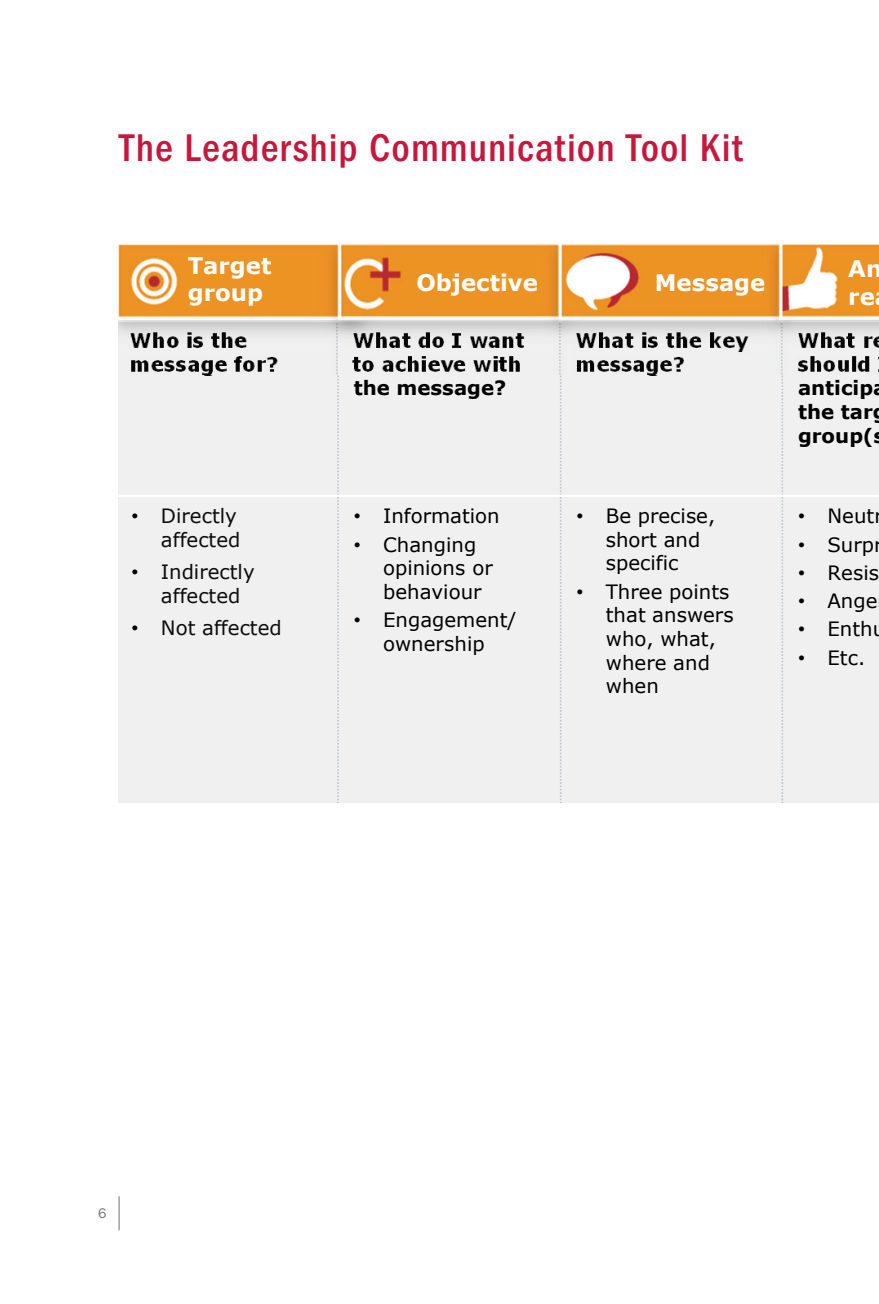
<style>
.page{position:relative;width:879px;height:1304px;background:#fff}
.page>*{position:absolute;margin:0;border:0;box-sizing:border-box;transform-origin:0 0}
.t1{font:500 condensed 40px "ITC Franklin Gothic Std";letter-spacing:.025em;color:#c6183d}
.t2{font:700 22.8px/27.6px "Verdana";color:#fff}
.t3{font:19.8px/23.6px "Verdana";color:#000}
.t4{font:19.8px/23.4px "Verdana";color:#0d0d0d;text-align:right}
.t5{font:700 19.8px/23.6px "Verdana";color:#000;text-align:justify}
.t6{font:14px "ITC Franklin Gothic Std";color:#706f6f}
.s1{font-family:"Arial";color:#000}
.s2{font-family:"Arial"}
</style>
<div class="page">
<hr style="left:119px;top:1196px;width:1px;height:34px;background:#706f6f">
<div style="left:118px;top:321px;width:761px;height:175px;background:#f0f0f0"></div>
<div style="left:118px;top:496px;width:761px;height:308px;background:#f0f0f0"></div>
<svg style="left:337px;top:374px;width:2px;height:429px"></svg>
<svg style="left:560px;top:374px;width:1px;height:429px"></svg>
<svg style="left:781px;top:374px;width:2px;height:429px"></svg>
<hr style="left:118px;top:495px;width:761px;height:2px;background:#fff">
<hr style="left:118px;top:803px;width:761px;height:2px;background:#fff">
<img style="left:118px;top:244px;width:761px;height:130px">
<h1 class="t1" style="left:119px;top:125px;width:625px">The Leadership Communication Tool Kit</h1>
<p class="t2" style="left:188px;top:251px;width:85px">Target group</p>
<p class="t2" style="left:416px;top:268px;width:123px">Objective</p>
<p class="t2" style="left:655px;top:269px;width:112px">Message</p>
<p class="t2" style="left:848px;top:254px;width:36px">An re</p>
<p class="t4" style="left:131px;top:504px;width:111px"><span class="s1">•</span> Directly affected</p>
<p class="t4" style="left:161px;top:560px;width:95px;text-align:left;text-indent:-29px"><span class="s1">•</span> Indirectly affected</p>
<p class="t4" style="left:131px;top:616px;width:152px"><span class="s1">•</span> Not affected</p>
<p class="t5" style="left:354px;top:376px;width:154px">the message?</p>
<p class="t5" style="left:798px;top:376px;width:77px">anticip the tar group(</p>
<p class="t3" style="left:354px;top:504px;width:147px"><span class="s2">•</span> Information</p>
<p class="t3" style="left:383px;top:532px;width:111px;text-indent:-29px"><span class="s2">•</span> Changing opinions or behaviour</p>
<p class="t3" style="left:354px;top:608px;width:164px;text-align:center"><span class="s2">•</span> Engagement/ ownership</p>
<p class="t3" style="left:606px;top:504px;width:111px;text-indent:-29px"><span class="s2">•</span> Be precise, short and specific</p>
<p class="t3" style="left:606px;top:580px;width:129px;text-indent:-29px"><span class="s2">•</span> Three points that answers who, what, where and when</p>
<p class="t3" style="left:798px;top:504px;width:78px"><span class="s2">•</span> Neut</p>
<p class="t3" style="left:798px;top:532px;width:78px"><span class="s2">•</span> Surp</p>
<p class="t3" style="left:798px;top:561px;width:82px"><span class="s2">•</span> Resis</p>
<p class="t3" style="left:798px;top:589px;width:81px"><span class="s2">•</span> Ange</p>
<p class="t3" style="left:798px;top:617px;width:76px"><span class="s2">•</span> Enth</p>
<p class="t3" style="left:798px;top:645px;width:69px"><span class="s2">•</span> Etc.</p>
<p class="t6" style="left:98px;top:1205px;width:10px">6</p>
</div>
